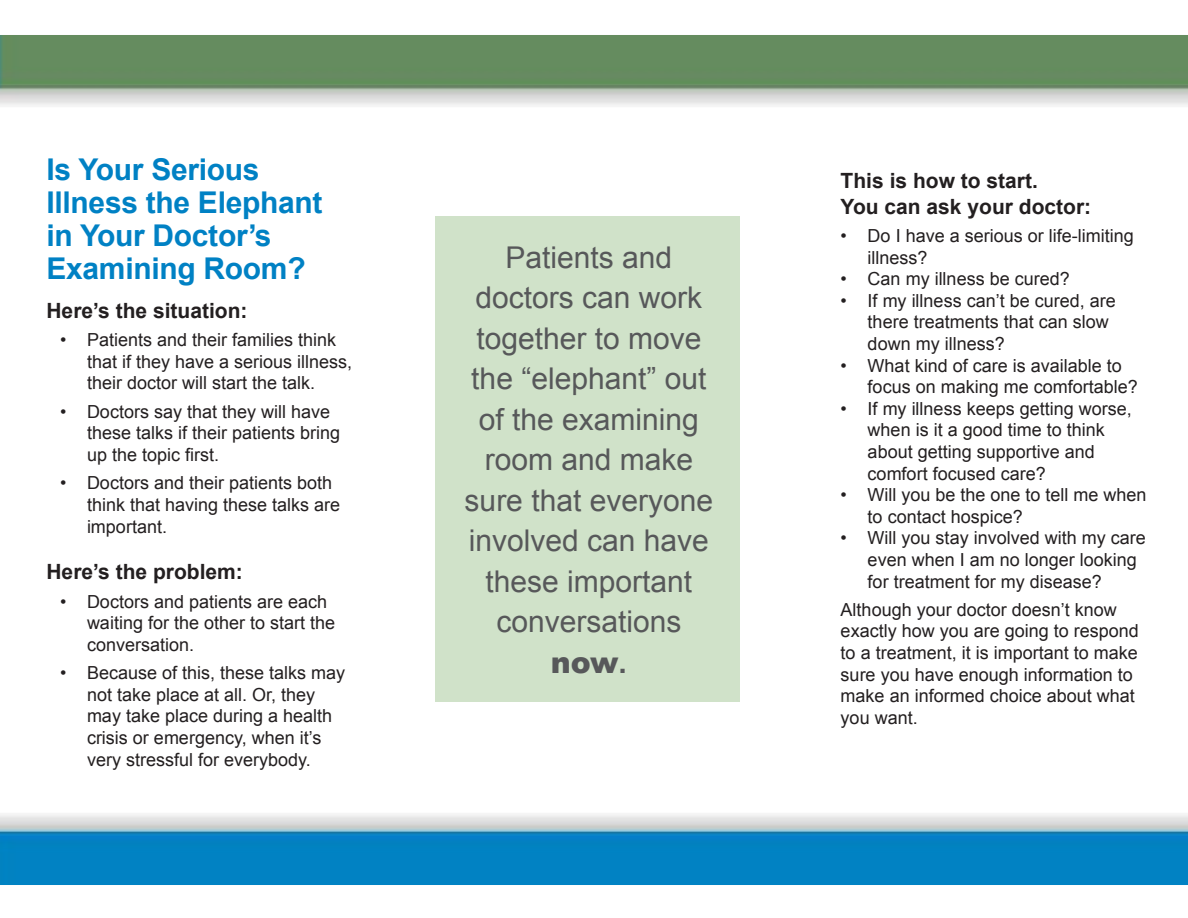
<style>
.page{position:relative;width:1188px;height:918px;background:#fff}
.page>*{position:absolute;margin:0;border:0;box-sizing:border-box;transform-origin:0 0}
.t1{font:30px/40.5px "Arial";color:#57585a;text-align:center}
.t2{font:700 30px/33px "Arial";letter-spacing:-.01em;color:#0081c4}
.t3{font:700 21px "Arial";color:#231f20}
.t4{font:18px/21.6px "Arial";color:#231f20}
.s1{font-weight:900}
.s2{font-weight:700}
</style>
<div class="page">
<div style="left:436px;top:217px;width:304px;height:485px;background:#d0e2c9"></div>
<img style="left:0;top:814px;width:1188px;height:71px">
<img style="left:0;top:35px;width:1188px;height:71px">
<p class="t2" style="left:46px;top:154px;width:278px">Is Your Serious<br>Illness the Elephant in Your Doctor’s<br>Examining Room?</p>
<p class="t3" style="left:46px;top:297px;width:203px">Here’s the situation:</p>
<p class="t4" style="left:87px;top:329px;width:267px;text-indent:-27px">• Patients and their families think that if they have a serious illness, their doctor will start the talk.</p>
<p class="t4" style="left:87px;top:401px;width:255px;text-indent:-27px">• Doctors say that they will have these talks if their patients bring up the topic first.</p>
<p class="t4" style="left:87px;top:472px;width:255px;text-indent:-27px">• Doctors and their patients both think that having these talks are important.</p>
<p class="t3" style="left:46px;top:558px;width:198px">Here’s the problem:</p>
<p class="t4" style="left:87px;top:591px;width:250px;text-indent:-27px">• Doctors and patients are each waiting for the other to start the conversation.</p>
<p class="t4" style="left:87px;top:662px;width:260px;text-indent:-27px">• Because of this, these talks may not take place at all. Or, they may take place during a health crisis or emergency, when it’s very stressful for everybody.</p>
<p class="t1" style="left:465px;top:237px;width:250px">Patients and doctors can work together to move the “elephant” out of the examining room and make sure that everyone involved can have these important conversations <span class="s1">now</span><span class="s2">.</span></p>
<p class="t3" style="left:841px;top:167px;width:199px">This is how to start.</p>
<p class="t3" style="left:841px;top:192px;width:252px">You can ask your doctor:</p>
<p class="t4" style="left:868px;top:225px;width:268px;text-indent:-27px">• Do I have a serious or life-limiting illness?</p>
<p class="t4" style="left:841px;top:268px;width:231px">• Can my illness be cured?</p>
<p class="t4" style="left:868px;top:290px;width:250px;text-indent:-27px">• If my illness can’t be cured, are there treatments that can slow down my illness?</p>
<p class="t4" style="left:868px;top:355px;width:272px;text-indent:-27px">• What kind of care is available to focus on making me comfortable?</p>
<p class="t4" style="left:868px;top:398px;width:266px;text-indent:-27px">• If my illness keeps getting worse, when is it a good time to think about getting supportive and comfort focused care?</p>
<p class="t4" style="left:868px;top:484px;width:280px;text-indent:-27px">• Will you be the one to tell me when to contact hospice?</p>
<p class="t4" style="left:868px;top:527px;width:280px;text-indent:-27px">• Will you stay involved with my care even when I am no longer looking for treatment for my disease?</p>
<p class="t4" style="left:841px;top:599px;width:300px">Although your doctor doesn’t know exactly how you are going to respond to a treatment, it is important to make sure you have enough information to make an informed choice about what you want.</p>
</div>
